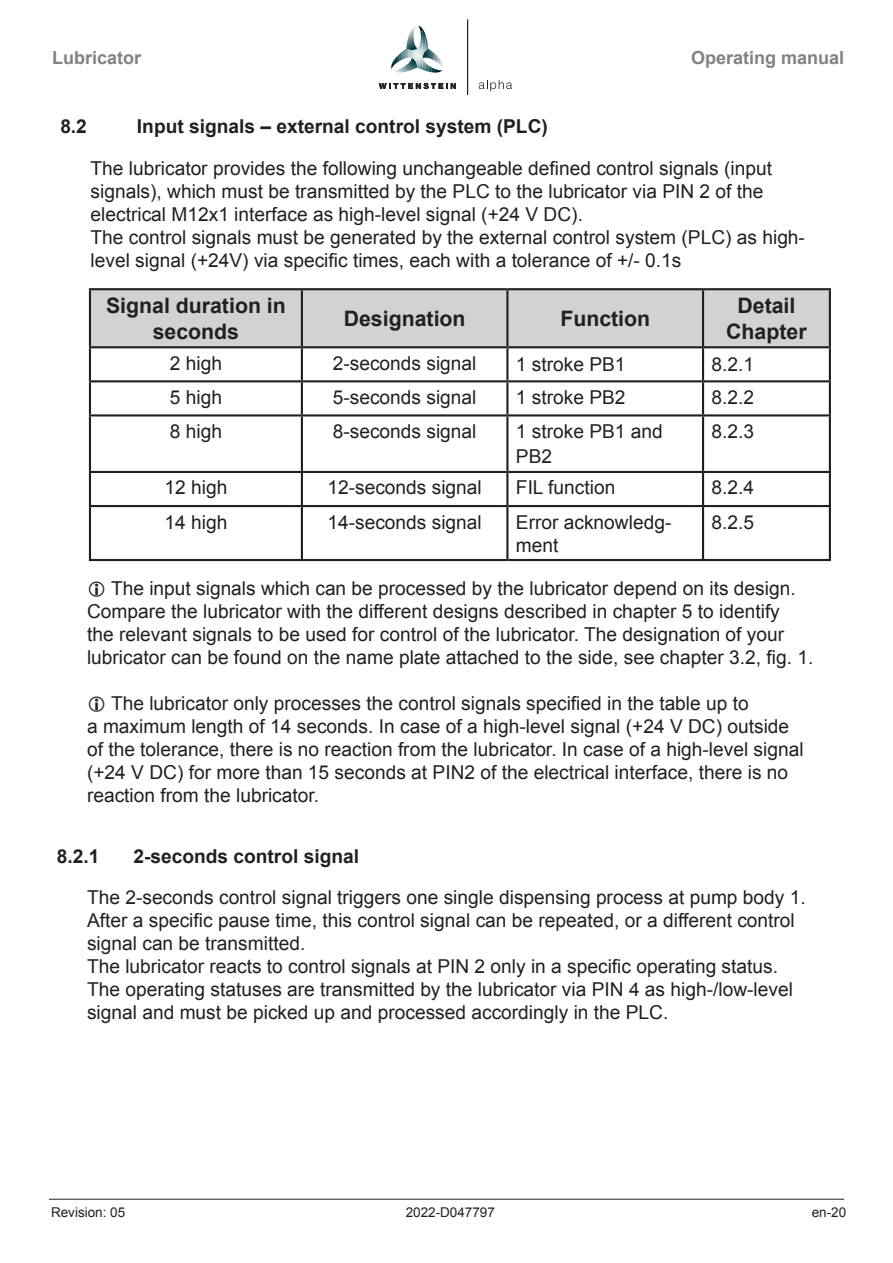
<style>
.page{position:relative;width:893px;height:1263px;background:#fff}
.page>*{position:absolute;margin:0;border:0;box-sizing:border-box;transform-origin:0 0}
.t1{font:700 21.3px/25.5px "Arial";color:#231f20;text-align:center}
.t2{font:19.2px/23px "Arial";color:#231f20}
.t3{font:700 19.2px "Arial";color:#231f20}
.t4{font:700 18px "Arial";color:#808285}
.t5{font:13.5px "Arial";color:#231f20}
</style>
<div class="page">
<img style="left:406px;top:26px;width:22px;height:19px">
<svg style="left:391px;top:45px;width:52px;height:28px"></svg>
<svg style="left:417px;top:26px;width:6px;height:6px"></svg>
<svg style="left:379px;top:83px;width:77px;height:6px"></svg>
<svg style="left:479px;top:80px;width:33px;height:11px"></svg>
<hr style="left:467px;top:20px;width:1px;height:75px;background:#231f20">
<hr style="left:49px;top:1199px;width:795px;height:1px;background:#231f20">
<div style="left:91px;top:290px;width:738px;height:56px;background:#d1d2d2"></div>
<hr style="left:89px;top:288px;width:213px;height:2px;background:#231f20">
<hr style="left:89px;top:290px;width:2px;height:56px;background:#231f20">
<hr style="left:302px;top:288px;width:205px;height:2px;background:#231f20">
<hr style="left:301px;top:290px;width:2px;height:56px;background:#231f20">
<hr style="left:507px;top:288px;width:196px;height:2px;background:#231f20">
<hr style="left:506px;top:290px;width:2px;height:56px;background:#231f20">
<hr style="left:703px;top:288px;width:128px;height:2px;background:#231f20">
<hr style="left:702px;top:290px;width:2px;height:56px;background:#231f20">
<hr style="left:829px;top:290px;width:2px;height:56px;background:#231f20">
<hr style="left:89px;top:346px;width:213px;height:2px;background:#231f20">
<hr style="left:89px;top:348px;width:2px;height:32px;background:#231f20">
<hr style="left:302px;top:346px;width:205px;height:2px;background:#231f20">
<hr style="left:301px;top:348px;width:2px;height:32px;background:#231f20">
<hr style="left:507px;top:346px;width:196px;height:2px;background:#231f20">
<hr style="left:506px;top:348px;width:2px;height:32px;background:#231f20">
<hr style="left:703px;top:346px;width:128px;height:2px;background:#231f20">
<hr style="left:702px;top:348px;width:2px;height:32px;background:#231f20">
<hr style="left:829px;top:348px;width:2px;height:32px;background:#231f20">
<hr style="left:89px;top:380px;width:213px;height:2px;background:#231f20">
<hr style="left:89px;top:382px;width:2px;height:32px;background:#231f20">
<hr style="left:302px;top:380px;width:205px;height:2px;background:#231f20">
<hr style="left:301px;top:382px;width:2px;height:32px;background:#231f20">
<hr style="left:507px;top:380px;width:196px;height:2px;background:#231f20">
<hr style="left:506px;top:382px;width:2px;height:32px;background:#231f20">
<hr style="left:703px;top:380px;width:128px;height:2px;background:#231f20">
<hr style="left:702px;top:382px;width:2px;height:32px;background:#231f20">
<hr style="left:829px;top:382px;width:2px;height:32px;background:#231f20">
<hr style="left:89px;top:414px;width:213px;height:2px;background:#231f20">
<hr style="left:89px;top:416px;width:2px;height:55px;background:#231f20">
<hr style="left:302px;top:414px;width:205px;height:2px;background:#231f20">
<hr style="left:301px;top:416px;width:2px;height:55px;background:#231f20">
<hr style="left:507px;top:414px;width:196px;height:2px;background:#231f20">
<hr style="left:506px;top:416px;width:2px;height:55px;background:#231f20">
<hr style="left:703px;top:414px;width:128px;height:2px;background:#231f20">
<hr style="left:702px;top:416px;width:2px;height:55px;background:#231f20">
<hr style="left:829px;top:416px;width:2px;height:55px;background:#231f20">
<hr style="left:89px;top:471px;width:213px;height:2px;background:#231f20">
<hr style="left:89px;top:473px;width:2px;height:32px;background:#231f20">
<hr style="left:302px;top:471px;width:205px;height:2px;background:#231f20">
<hr style="left:301px;top:473px;width:2px;height:32px;background:#231f20">
<hr style="left:507px;top:471px;width:196px;height:2px;background:#231f20">
<hr style="left:506px;top:473px;width:2px;height:32px;background:#231f20">
<hr style="left:703px;top:471px;width:128px;height:2px;background:#231f20">
<hr style="left:702px;top:473px;width:2px;height:32px;background:#231f20">
<hr style="left:829px;top:473px;width:2px;height:32px;background:#231f20">
<hr style="left:89px;top:505px;width:213px;height:2px;background:#231f20">
<hr style="left:89px;top:507px;width:2px;height:52px;background:#231f20">
<hr style="left:302px;top:505px;width:205px;height:2px;background:#231f20">
<hr style="left:301px;top:507px;width:2px;height:52px;background:#231f20">
<hr style="left:507px;top:505px;width:196px;height:2px;background:#231f20">
<hr style="left:506px;top:507px;width:2px;height:52px;background:#231f20">
<hr style="left:703px;top:505px;width:128px;height:2px;background:#231f20">
<hr style="left:702px;top:507px;width:2px;height:52px;background:#231f20">
<hr style="left:829px;top:507px;width:2px;height:52px;background:#231f20">
<hr style="left:89px;top:559px;width:213px;height:2px;background:#231f20">
<hr style="left:302px;top:559px;width:205px;height:2px;background:#231f20">
<hr style="left:507px;top:559px;width:196px;height:2px;background:#231f20">
<hr style="left:703px;top:559px;width:128px;height:2px;background:#231f20">
<p class="t4" style="left:52px;top:46px;width:91px">Lubricator</p>
<p class="t4" style="left:691px;top:46px;width:155px">Operating manual</p>
<p class="t3" style="left:60px;top:113px;width:28px">8.2</p>
<p class="t3" style="left:137px;top:113px;width:412px">Input signals – external control system (PLC)</p>
<p class="t2" style="left:91px;top:157px;width:716px">The lubricator provides the following unchangeable defined control signals (input signals), which must be transmitted by the PLC to the lubricator via PIN 2 of the electrical M12x1 interface as high-level signal (+24 V DC).<br>The control signals must be generated by the external control system (PLC) as high&shy;level signal (+24V) via specific times, each with a tolerance of +/- 0.1s</p>
<p class="t1" style="left:106px;top:294px;width:181px">Signal duration in seconds</p>
<p class="t1" style="left:344px;top:306px;width:123px">Designation</p>
<p class="t1" style="left:560px;top:306px;width:91px">Function</p>
<p class="t1" style="left:726px;top:294px;width:82px">Detail<br>Chapter</p>
<p class="t2" style="left:170px;top:352px;width:54px">2 high</p>
<p class="t2" style="left:333px;top:352px;width:145px">2-seconds signal</p>
<p class="t2" style="left:516px;top:353px;width:111px">1 stroke PB1</p>
<p class="t2" style="left:712px;top:353px;width:44px">8.2.1</p>
<p class="t2" style="left:170px;top:386px;width:54px">5 high</p>
<p class="t2" style="left:333px;top:386px;width:145px">5-seconds signal</p>
<p class="t2" style="left:516px;top:386px;width:111px">1 stroke PB2</p>
<p class="t2" style="left:712px;top:386px;width:44px">8.2.2</p>
<p class="t2" style="left:170px;top:420px;width:54px">8 high</p>
<p class="t2" style="left:333px;top:420px;width:145px">8-seconds signal</p>
<p class="t2" style="left:516px;top:419px;width:148px;line-height:25.5px">1 stroke PB1 and<br>PB2</p>
<p class="t2" style="left:712px;top:420px;width:44px">8.2.3</p>
<p class="t2" style="left:165px;top:476px;width:64px">12 high</p>
<p class="t2" style="left:327px;top:476px;width:156px">12-seconds signal</p>
<p class="t2" style="left:516px;top:476px;width:101px">FIL function</p>
<p class="t2" style="left:712px;top:476px;width:44px">8.2.4</p>
<p class="t2" style="left:165px;top:510px;width:64px">14 high</p>
<p class="t2" style="left:327px;top:510px;width:156px">14-seconds signal</p>
<p class="t2" style="left:516px;top:510px;width:157px">Error acknowledg&shy;ment</p>
<p class="t2" style="left:712px;top:510px;width:44px">8.2.5</p>
<p class="t2" style="left:87px;top:577px;width:728px;text-indent:24px">The input signals which can be processed by the lubricator depend on its design.<br>Compare the lubricator with the different designs described in chapter 5 to identify<br>the relevant signals to be used for control of the lubricator. The designation of your lubricator can be found on the name plate attached to the side, see chapter 3.2, fig. 1.</p>
<p class="t2" style="left:87px;top:692px;width:718px;text-indent:24px">The lubricator only processes the control signals specified in the table up to<br>a maximum length of 14 seconds. In case of a high-level signal (+24 V DC) outside of the tolerance, there is no reaction from the lubricator. In case of a high-level signal (+24 V DC) for more than 15 seconds at PIN2 of the electrical interface, there is no reaction from the lubricator.</p>
<p class="t3" style="left:57px;top:844px;width:44px">8.2.1</p>
<p class="t3" style="left:133px;top:844px;width:227px">2-seconds control signal</p>
<p class="t2" style="left:87px;top:886px;width:720px">The 2-seconds control signal triggers one single dispensing process at pump body 1.<br>After a specific pause time, this control signal can be repeated, or a different control signal can be transmitted.<br>The lubricator reacts to control signals at PIN 2 only in a specific operating status.<br>The operating statuses are transmitted by the lubricator via PIN 4 as high-/low-level signal and must be picked up and processed accordingly in the PLC.</p>
<p class="t5" style="left:51px;top:1203px;width:76px">Revision: 05</p>
<p class="t5" style="left:406px;top:1203px;width:91px">2022-D047797</p>
<p class="t5" style="left:812px;top:1203px;width:36px">en-20</p>
</div>
